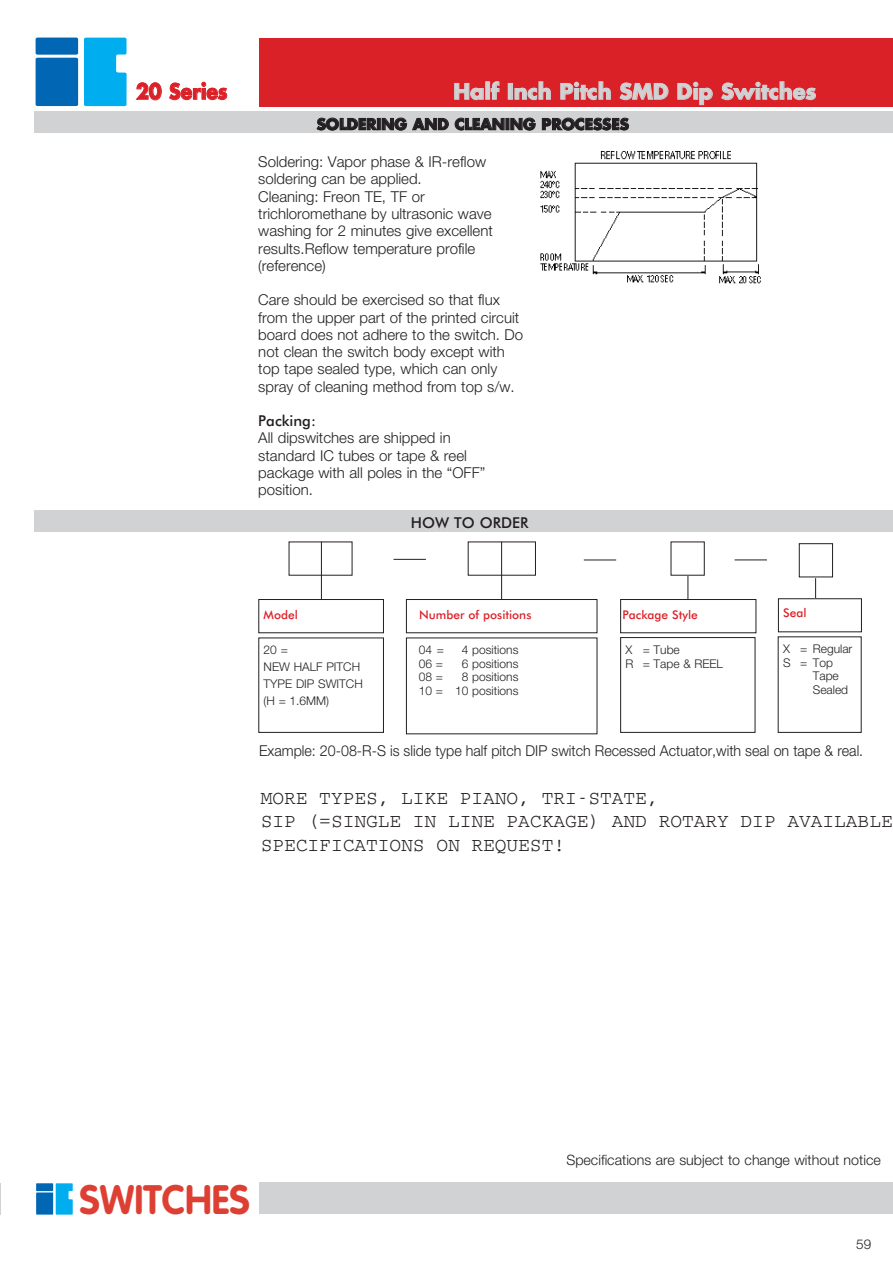
<style>
.page{position:relative;width:893px;height:1263px;background:#fff}
.page>*{position:absolute;margin:0;border:0;box-sizing:border-box;transform-origin:0 0}
.t1{font:700 40.5px "VAG Rounded";color:#dd3f32;scale:.94 1}
.t2{font:700 21px "Futura";color:#d1d2d4}
.t3{font:700 21px "Futura";letter-spacing:-.005em;color:#db2128;scale:.9 1}
.t4{font:19.5px/23.4px "Courier";color:#231f20}
.t5{font:300 15px/17.2px "Helvetica Neue";color:#231f20}
.t6{font:300 15px "Helvetica Neue";color:#231f20;scale:.95 1}
.t7{font:700 15px "Futura";color:#231f20}
.t8{font:500 15px "Futura BT";color:#231f20}
.t9{font:300 14.25px "Helvetica Neue";color:#231f20}
.t10{font:300 13.5px "Helvetica Neue";color:#231f20}
.t11{font:300 12px/13.5px "Helvetica Neue";color:#231f20}
.t12{font:500 12px "Futura BT";color:#db2128}
</style>
<div class="page">
<div style="left:620px;top:637px;width:135px;height:96px;border:1px solid #231f20"></div>
<div style="left:36px;top:38px;width:42px;height:68px;background:#0166b3"></div>
<svg style="left:84px;top:38px;width:43px;height:68px;background:#13b4f0"></svg>
<div style="left:260px;top:38px;width:633px;height:69px;background:#db2128"></div>
<div style="left:34px;top:112px;width:859px;height:21px;background:#d1d2d4"></div>
<div style="left:259px;top:1182px;width:634px;height:32px;background:#d1d2d4"></div>
<div style="left:36px;top:1183px;width:17px;height:8px;background:#0166b3"></div>
<div style="left:36px;top:1192px;width:17px;height:22px;background:#0166b3"></div>
<svg style="left:56px;top:1183px;width:17px;height:31px"></svg>
<img style="left:540px;top:151px;width:221px;height:133px">
<div style="left:34px;top:511px;width:859px;height:21px;background:#d1d2d4"></div>
<hr style="left:321px;top:542px;width:1px;height:85px;background:#231f20">
<hr style="left:688px;top:576px;width:1px;height:51px;background:#231f20">
<hr style="left:815px;top:578px;width:1px;height:47px;background:#231f20">
<div style="left:259px;top:599px;width:124px;height:34px;background:#fff"></div>
<div style="left:258px;top:599px;width:126px;height:34px;border:1px solid #231f20"></div>
<div style="left:258px;top:637px;width:126px;height:96px;border:1px solid #231f20"></div>
<div style="left:799px;top:543px;width:34px;height:34px;border:1px solid #231f20"></div>
<hr style="left:501px;top:542px;width:1px;height:83px;background:#231f20">
<div style="left:406px;top:599px;width:191px;height:34px;background:#fff"></div>
<div style="left:406px;top:599px;width:191px;height:34px;border:1px solid #231f20"></div>
<div style="left:621px;top:599px;width:135px;height:34px;background:#fff"></div>
<div style="left:620px;top:599px;width:136px;height:34px;border:1px solid #231f20"></div>
<div style="left:778px;top:599px;width:83px;height:33px;background:#fff"></div>
<div style="left:778px;top:598px;width:84px;height:34px;border:1px solid #231f20"></div>
<hr style="left:394px;top:559px;width:32px;height:1px;background:#231f20">
<hr style="left:584px;top:560px;width:32px;height:1px;background:#231f20">
<hr style="left:735px;top:559px;width:32px;height:1px;background:#231f20">
<hr style="left:0;top:1183px;width:1px;height:31px;background:#d1d2d4">
<h2 class="t3" style="left:136px;top:82px;width:103px">20 Series</h2>
<h2 class="t2" style="left:453px;top:82px;width:364px">Half Inch Pitch SMD Dip Switches</h2>
<p class="t7" style="left:317px;top:117px;width:314px">SOLDERING AND CLEANING PROCESSES</p>
<p class="t5" style="left:258px;top:153px;width:236px">Soldering: Vapor phase &amp; IR-reflow soldering can be applied.<br>Cleaning: Freon TE, TF or trichloromethane by ultrasonic wave washing for 2 minutes give excellent results.Reflow temperature profile (reference)</p>
<p class="t5" style="left:258px;top:291px;width:266px">Care should be exercised so that flux from the upper part of the printed circuit board does not adhere to the switch. Do not clean the switch body except with top tape sealed type, which can only spray of cleaning method from top s/w.</p>
<p class="t8" style="left:258px;top:415px;width:59px">Packing:</p>
<p class="t5" style="left:258px;top:429px;width:229px">All dipswitches are shipped in standard IC tubes or tape &amp; reel package with all poles in the “OFF” position.</p>
<p class="t8" style="left:411px;top:517px;width:119px">HOW TO ORDER</p>
<p class="t12" style="left:419px;top:610px;width:114px">Number of positions</p>
<p class="t12" style="left:622px;top:610px;width:77px">Package Style</p>
<p class="t12" style="left:783px;top:608px;width:25px">Seal</p>
<p class="t12" style="left:264px;top:610px;width:36px">Model</p>
<p class="t11" style="left:264px;top:641px;width:101px;line-height:17px">20 =<br>NEW HALF PITCH<br>TYPE DIP SWITCH (H = 1.6MM)</p>
<p class="t11" style="left:419px;top:643px;width:27px">04 =</p>
<p class="t11" style="left:462px;top:643px;width:58px">4 positions</p>
<p class="t11" style="left:783px;top:642px;width:71px">X = Regular<br>S = Top</p>
<p class="t11" style="left:813px;top:669px;width:37px">Tape<br>Sealed</p>
<p class="t11" style="left:625px;top:643px;width:99px">X = Tube<br>R = Tape &amp; REEL</p>
<p class="t11" style="left:419px;top:657px;width:26px">06 =</p>
<p class="t11" style="left:462px;top:657px;width:58px">6 positions</p>
<p class="t11" style="left:419px;top:670px;width:26px">08 =</p>
<p class="t11" style="left:419px;top:670px;width:101px;text-align:right">8 positions<br>10 = 10 positions</p>
<p class="t6" style="left:259px;top:741px;width:637px">Example: 20-08-R-S is slide type half pitch DIP switch Recessed Actuator,with seal on tape &amp; real.</p>
<h3 class="t4" style="left:261px;top:787px;width:633px">MORE TYPES, LIKE PIANO, TRI-STATE,<br>SIP (=SINGLE IN LINE PACKAGE) AND ROTARY DIP AVAILABLE<br>SPECIFICATIONS ON REQUEST!</h3>
<h1 class="t1" style="left:79px;top:1183px;width:183px">SWITCHES</h1>
<p class="t9" style="left:566px;top:1151px;width:316px">Specifications are subject to change without notice</p>
<p class="t10" style="left:856px;top:1235px;width:17px">59</p>
</div>
